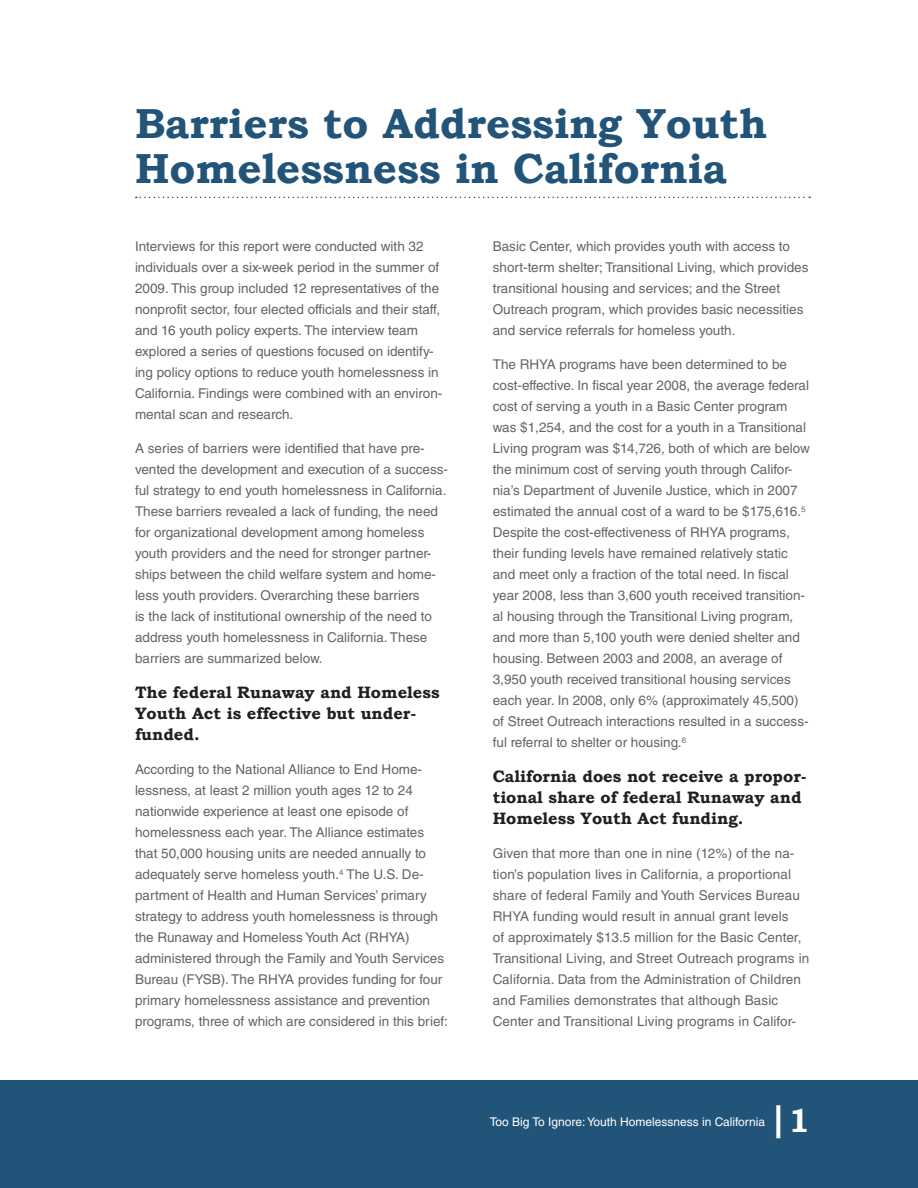
<style>
.page{position:relative;width:918px;height:1188px;background:#fff}
.page>*{position:absolute;margin:0;border:0;box-sizing:border-box;transform-origin:0 0}
.t1{font:700 42px/45px "Bookman Old Style";color:#225479}
.t2{font:700 33px "American Typewriter";color:#fff}
.t3{font:700 16.5px/21px "Bookman Old Style";color:#231f20}
.t4{font:13.5px/21px "Helvetica LT Std";color:#636466}
.t5{font:12px "Helvetica LT Std";color:#fff}
.s1{font-family:"Bookman Old Style"}
</style>
<div class="page">
<div style="left:0;top:1080px;width:918px;height:108px;background:#225479"></div>
<svg style="left:136px;top:197px;width:674px;height:1px"></svg>
<h1 class="t1" style="left:135px;top:101px;width:634px">Barriers to Addressing Youth<br>Homelessness in California</h1>
<p class="t4" style="left:135px;top:235px;width:309px">Interviews for this report were conducted with 32 individuals over a six-week period in the summer of 2009. This group included 12 representatives of the nonprofit sector, four elected officials and their staff, and 16 youth policy experts. The interview team explored a series of questions focused on identify&shy;ing policy options to reduce youth homelessness in California. Findings were combined with an environ&shy;mental scan and research.</p>
<p class="t4" style="left:135px;top:438px;width:315px">A series of barriers were identified that have pre&shy;vented the development and execution of a success&shy;ful strategy to end youth homelessness in California.<br>These barriers revealed a lack of funding, the need for organizational development among homeless youth providers and the need for stronger partner&shy;ships between the child welfare system and home&shy;less youth providers. Overarching these barriers<br>is the lack of institutional ownership of the need to address youth homelessness in California. These barriers are summarized below.</p>
<p class="t3" style="left:135px;top:681px;width:306px">The federal Runaway and Homeless<br>Youth Act is effective but under&shy;funded.</p>
<p class="t4" style="left:135px;top:759px;width:315px">According to the National Alliance to End Home&shy;lessness, at least 2 million youth ages 12 to 24 nationwide experience at least one episode of homelessness each year. The Alliance estimates that 50,000 housing units are needed annually to adequately serve homeless youth.<sup>4</sup> The U.S. De&shy;partment of Health and Human Services’ primary strategy to address youth homelessness is through the Runaway and Homeless Youth Act (RHYA) administered through the Family and Youth Services Bureau (FYSB). The RHYA provides funding for four primary homelessness assistance and prevention programs, three of which are considered in this brief:</p>
<p class="t4" style="left:493px;top:236px;width:317px">Basic Center, which provides youth with access to short-term shelter; Transitional Living, which provides transitional housing and services; and the Street Outreach program, which provides basic necessities and service referrals for homeless youth.</p>
<p class="t4" style="left:493px;top:354px;width:319px">The RHYA programs have been determined to be cost-effective. In fiscal year 2008, the average federal cost of serving a youth in a Basic Center program was $1,254, and the cost for a youth in a Transitional Living program was $14,726, both of which are below the minimum cost of serving youth through Califor&shy;nia’s Department of Juvenile Justice, which in 2007 estimated the annual cost of a ward to be $175,616.<sup>5<br></sup>Despite the cost-effectiveness of RHYA programs, their funding levels have remained relatively static and meet only a fraction of the total need. In fiscal year 2008, less than 3,600 youth received transition&shy;al housing through the Transitional Living program, and more than 5,100 youth were denied shelter and housing. Between 2003 and 2008, an average of 3,950 youth received transitional housing services each year. In 2008, only 6% (approximately 45,500) of Street Outreach interactions resulted in a success&shy;ful referral to shelter or housing.<sup>6</sup></p>
<p class="t3" style="left:493px;top:765px;width:316px">California does not receive a propor&shy;tional share of federal Runaway and<br>Homeless Youth Act funding.</p>
<p class="t4" style="left:493px;top:843px;width:318px">Given that more than one in nine (12%) of the na&shy;tion’s population lives in California, a proportional share of federal Family and Youth Services Bureau RHYA funding would result in annual grant levels<br>of approximately $13.5 million for the Basic Center, Transitional Living, and Street Outreach programs in California. Data from the Administration of Children and Families demonstrates that although Basic Center and Transitional Living programs in Califor-</p>
<p class="t5" style="left:490px;top:1115px;width:277px">Too Big To Ignore: Youth Homelessness in California</p>
<h2 class="t2" style="left:768px;top:1100px;width:43px">|<span class="s1">1</span></h2>
</div>
